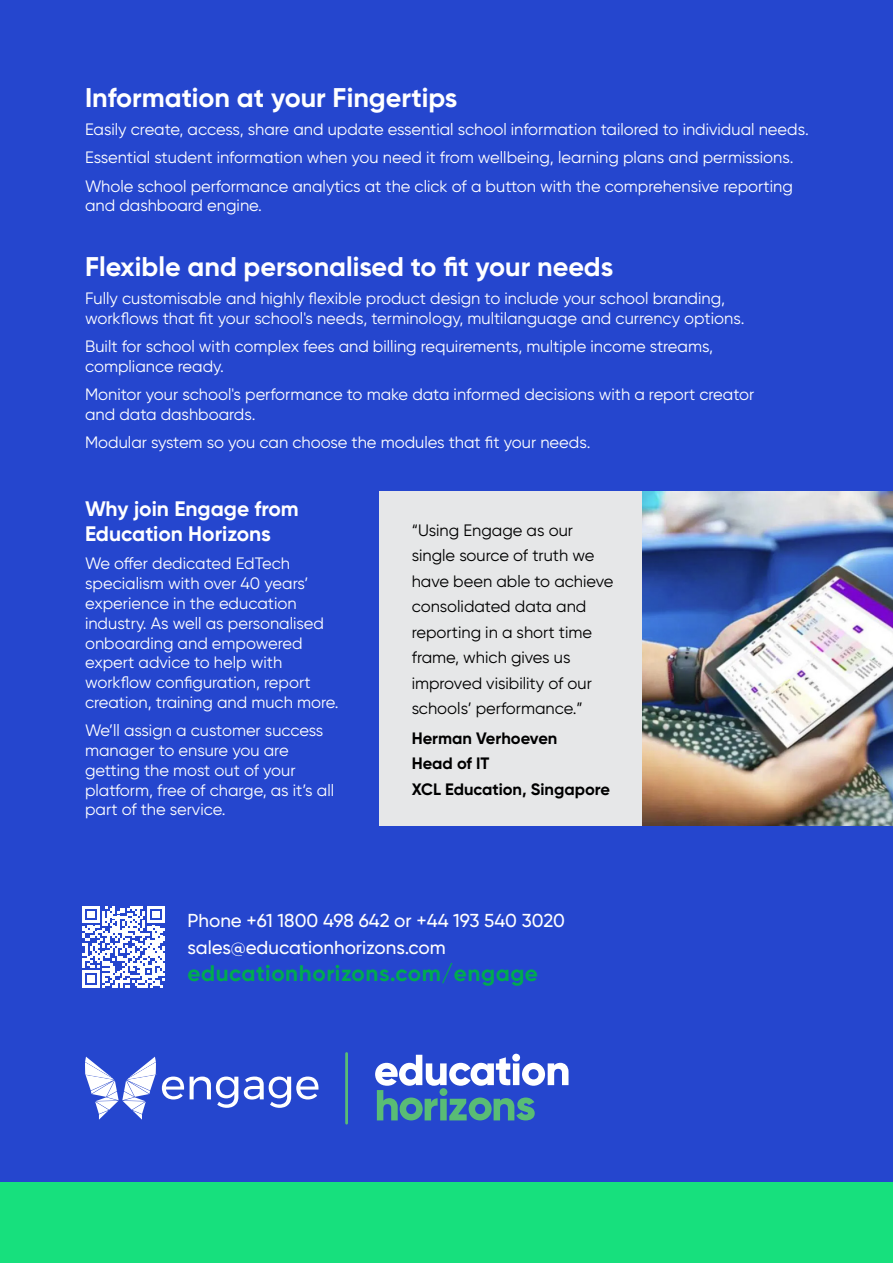
<style>
.page{position:relative;width:893px;height:1263px;background:#2546ce}
.page>*{position:absolute;margin:0;border:0;box-sizing:border-box;transform-origin:0 0}
.t1{font:700 27px "Gilroy";color:#fff}
.t2{font:700 22.5px "Gilroy";letter-spacing:.025em;color:#00ab4f}
.t3{font:700 21px/25.2px "Gilroy";color:#fff}
.t4{font:500 18.75px/27px "Gilroy";color:#fff}
.t5{font:16.5px/19.8px "Gilroy";color:#fff}
.t6{font:16.5px/25.5px "Gilroy";color:#000}
.t7{font:700 16.5px/25.5px "Gilroy";color:#000}
</style>
<div class="page">
<div style="left:379px;top:491px;width:514px;height:335px;background:#e6e7e8"></div>
<div style="left:0;top:1182px;width:893px;height:81px;background:#17e07d"></div>
<svg style="left:162px;top:1076px;width:22px;height:23px"></svg>
<svg style="left:190px;top:1076px;width:48px;height:32px"></svg>
<svg style="left:244px;top:1076px;width:74px;height:32px"></svg>
<svg style="left:85px;top:1057px;width:71px;height:63px"></svg>
<svg style="left:375px;top:1054px;width:193px;height:66px"></svg>
<hr style="left:345px;top:1053px;width:3px;height:70px;background:#59bc75">
<svg style="left:83px;top:906px;width:82px;height:82px"></svg>
<img style="left:642px;top:491px;width:251px;height:335px">
<h1 class="t1" style="left:85px;top:80px;width:374px">Information at your Fingertips</h1>
<p class="t5" style="left:85px;top:115px;width:725px;line-height:28.3px">Easily create, access, share and update essential school information tailored to individual needs.<br>Essential student information when you need it from wellbeing, learning plans and permissions.<br>Whole school performance analytics at the click of a button with the comprehensive reporting</p>
<p class="t5" style="left:85px;top:195px;width:178px">and dashboard engine.</p>
<h1 class="t1" style="left:85px;top:249px;width:530px">Flexible and personalised to fit your needs</h1>
<p class="t5" style="left:85px;top:288px;width:661px">Fully customisable and highly flexible product design to include your school branding, workflows that fit your school's needs, terminology, multilanguage and currency options.</p>
<p class="t5" style="left:85px;top:336px;width:630px">Built for school with complex fees and billing requirements, multiple income streams, compliance ready.</p>
<p class="t5" style="left:85px;top:384px;width:671px">Monitor your school's performance to make data informed decisions with a report creator and data dashboards.</p>
<p class="t5" style="left:85px;top:433px;width:507px">Modular system so you can choose the modules that fit your needs.</p>
<p class="t3" style="left:85px;top:496px;width:215px">Why join Engage from<br>Education Horizons</p>
<p class="t5" style="left:85px;top:553px;width:255px">We offer dedicated EdTech specialism with over 40 years’ experience in the education industry. As well as personalised onboarding and empowered expert advice to help with workflow configuration, report creation, training and much more.</p>
<p class="t5" style="left:85px;top:720px;width:251px">We’ll assign a customer success manager to ensure you are getting the most out of your platform, free of charge, as it’s all part of the service.</p>
<p class="t6" style="left:412px;top:517px;width:203px">“Using Engage as our single source of truth we have been able to achieve consolidated data and reporting in a short time frame, which gives us improved visibility of our schools’ performance.”</p>
<p class="t7" style="left:412px;top:725px;width:200px">Herman Verhoeven<br>Head of IT<br>XCL Education, Singapore</p>
<p class="t4" style="left:187px;top:907px;width:379px">Phone +61 1800 498 642 or +44 193 540 3020 sales@educationhorizons.com</p>
<h2 class="t2" style="left:187px;top:959px;width:352px">educationhorizons.com/engage</h2>
</div>
